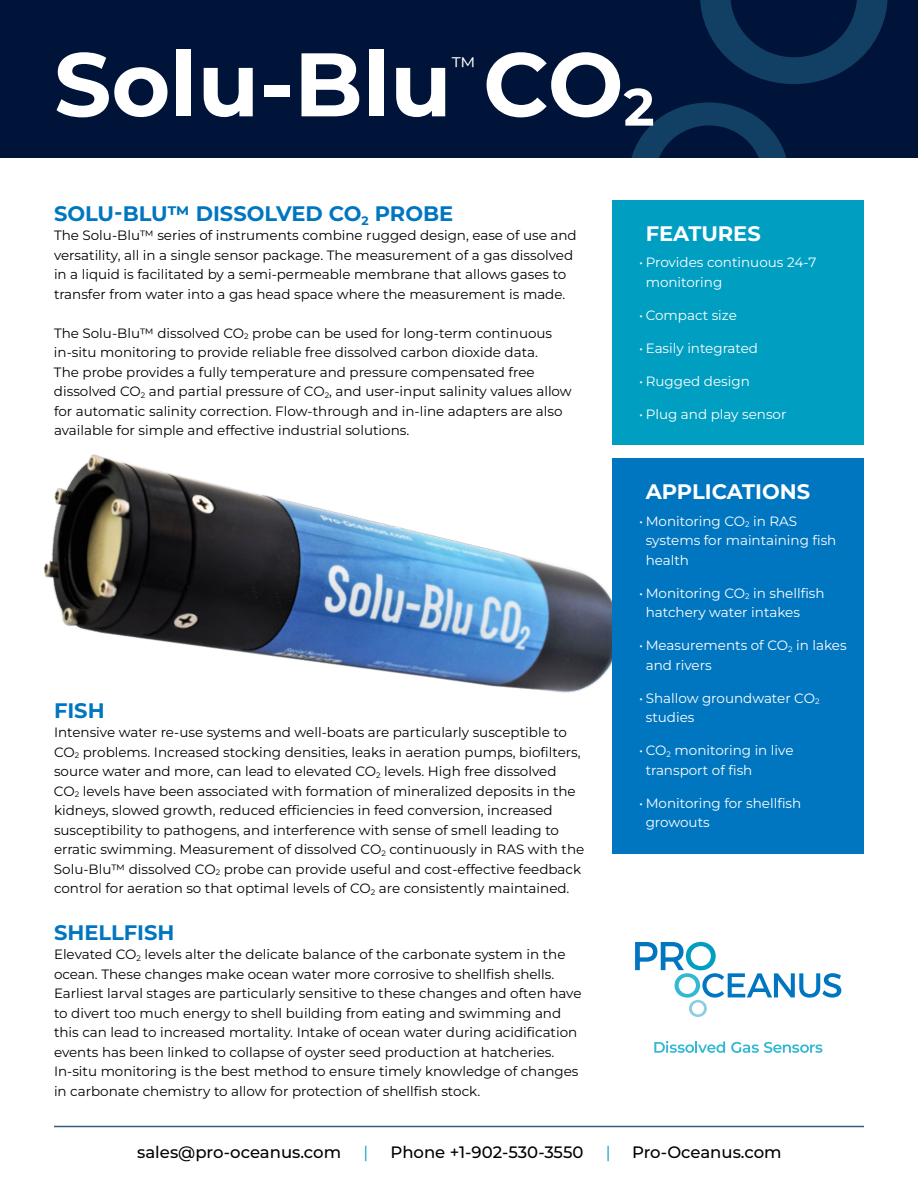
<style>
.page{position:relative;width:918px;height:1188px;background:#fff}
.page>*{position:absolute;margin:0;border:0;box-sizing:border-box;transform-origin:0 0}
.t1{font:700 90px "Montserrat";color:#fff}
.t2{font:24px "Montserrat";color:#fff}
.t3{font:700 21px "Montserrat";color:#0076c0}
.t4{font:700 21px "Montserrat";color:#fff}
.t5{font:500 16.5px "Montserrat";color:#000}
.t6{font:16.5px "Montserrat";color:#009fc2}
.t7{font:13.5px/19.5px "Montserrat";color:#000}
.t8{font:13.5px/19.5px "Montserrat";color:#fff}
</style>
<div class="page">
<hr style="left:54px;top:1126px;width:810px;height:1px;background:#395b7d">
<div style="left:0;top:0;width:918px;height:158px;background:#001339"></div>
<svg style="left:700px;top:0;width:188px;height:84px"></svg>
<svg style="left:631px;top:102px;width:155px;height:56px"></svg>
<svg style="left:635px;top:954px;width:206px;height:63px"></svg>
<svg style="left:654px;top:1041px;width:71px;height:12px"></svg>
<svg style="left:731px;top:1042px;width:91px;height:11px"></svg>
<img style="left:43px;top:454px;width:673px;height:500px">
<div style="left:612px;top:200px;width:252px;height:246px;background:#009fc2"></div>
<div style="left:612px;top:446px;width:252px;height:13px;background:#fff"></div>
<div style="left:612px;top:459px;width:252px;height:395px;background:#0076c0"></div>
<h1 class="t1" style="left:54px;top:19px;width:602px">Solu-Blu CO<sub>2</sub></h1>
<h2 class="t2" style="left:452px;top:49px;width:26px">™</h2>
<h3 class="t3" style="left:54px;top:198px;width:401px">SOLU-BLU™ DISSOLVED CO<sub>2</sub> PROBE</h3>
<p class="t7" style="left:54px;top:225px;width:524px">The Solu-Blu™ series of instruments combine rugged design, ease of use and versatility, all in a single sensor package. The measurement of a gas dissolved in a liquid is facilitated by a semi-permeable membrane that allows gases to transfer from water into a gas head space where the measurement is made.</p>
<p class="t7" style="left:54px;top:323px;width:519px">The Solu-Blu™ dissolved CO<sub>2</sub> probe can be used for long-term continuous in-situ monitoring to provide reliable free dissolved carbon dioxide data.<br>The probe provides a fully temperature and pressure compensated free dissolved CO<sub>2</sub> and partial pressure of CO<sub>2</sub>, and user-input salinity values allow for automatic salinity correction. Flow-through and in-line adapters are also available for simple and effective industrial solutions.</p>
<h3 class="t3" style="left:54px;top:695px;width:52px">FISH</h3>
<p class="t7" style="left:54px;top:722px;width:532px">Intensive water re-use systems and well-boats are particularly susceptible to CO<sub>2</sub> problems. Increased stocking densities, leaks in aeration pumps, biofilters, source water and more, can lead to elevated CO<sub>2</sub> levels. High free dissolved CO<sub>2</sub> levels have been associated with formation of mineralized deposits in the kidneys, slowed growth, reduced efficiencies in feed conversion, increased susceptibility to pathogens, and interference with sense of smell leading to erratic swimming. Measurement of dissolved CO<sub>2</sub> continuously in RAS with the Solu-Blu™ dissolved CO<sub>2</sub> probe can provide useful and cost-effective feedback control for aeration so that optimal levels of CO<sub>2</sub> are consistently maintained.</p>
<h3 class="t3" style="left:54px;top:917px;width:122px">SHELLFISH</h3>
<p class="t7" style="left:54px;top:944px;width:529px">Elevated CO<sub>2</sub> levels alter the delicate balance of the carbonate system in the ocean. These changes make ocean water more corrosive to shellfish shells.<br>Earliest larval stages are particularly sensitive to these changes and often have to divert too much energy to shell building from eating and swimming and this can lead to increased mortality. Intake of ocean water during acidification events has been linked to collapse of oyster seed production at hatcheries.<br>In-situ monitoring is the best method to ensure timely knowledge of changes in carbonate chemistry to allow for protection of shellfish stock.</p>
<h3 class="t4" style="left:646px;top:218px;width:117px">FEATURES</h3>
<p class="t8" style="left:646px;top:252px;width:172px;text-indent:-7px">• Provides continuous 24-7 monitoring</p>
<p class="t8" style="left:639px;top:305px;width:99px">• Compact size</p>
<p class="t8" style="left:639px;top:338px;width:121px">• Easily integrated</p>
<p class="t8" style="left:639px;top:371px;width:112px">• Rugged design</p>
<p class="t8" style="left:639px;top:404px;width:149px">• Plug and play sensor</p>
<h3 class="t4" style="left:646px;top:477px;width:166px">APPLICATIONS</h3>
<p class="t8" style="left:646px;top:511px;width:192px;text-indent:-7px">• Monitoring CO<sub>2</sub> in RAS systems for maintaining fish health</p>
<p class="t8" style="left:646px;top:583px;width:180px;text-indent:-7px">• Monitoring CO<sub>2</sub> in shellfish hatchery water intakes</p>
<p class="t8" style="left:646px;top:635px;width:202px;text-indent:-7px">• Measurements of CO<sub>2</sub> in lakes and rivers</p>
<p class="t8" style="left:646px;top:688px;width:175px;text-indent:-7px">• Shallow groundwater CO<sub>2 </sub>studies</p>
<p class="t8" style="left:646px;top:740px;width:149px;text-indent:-7px">• CO<sub>2</sub> monitoring in live transport of fish</p>
<p class="t8" style="left:646px;top:793px;width:157px;text-indent:-7px">• Monitoring for shellfish growouts</p>
<p class="t5" style="left:137px;top:1140px;width:206px">sales@pro-oceanus.com</p>
<p class="t6" style="left:363px;top:1141px;width:6px">|</p>
<p class="t5" style="left:390px;top:1140px;width:195px">Phone +1-902-530-3550</p>
<p class="t6" style="left:606px;top:1141px;width:6px">|</p>
<p class="t5" style="left:632px;top:1140px;width:151px">Pro-Oceanus.com</p>
</div>
